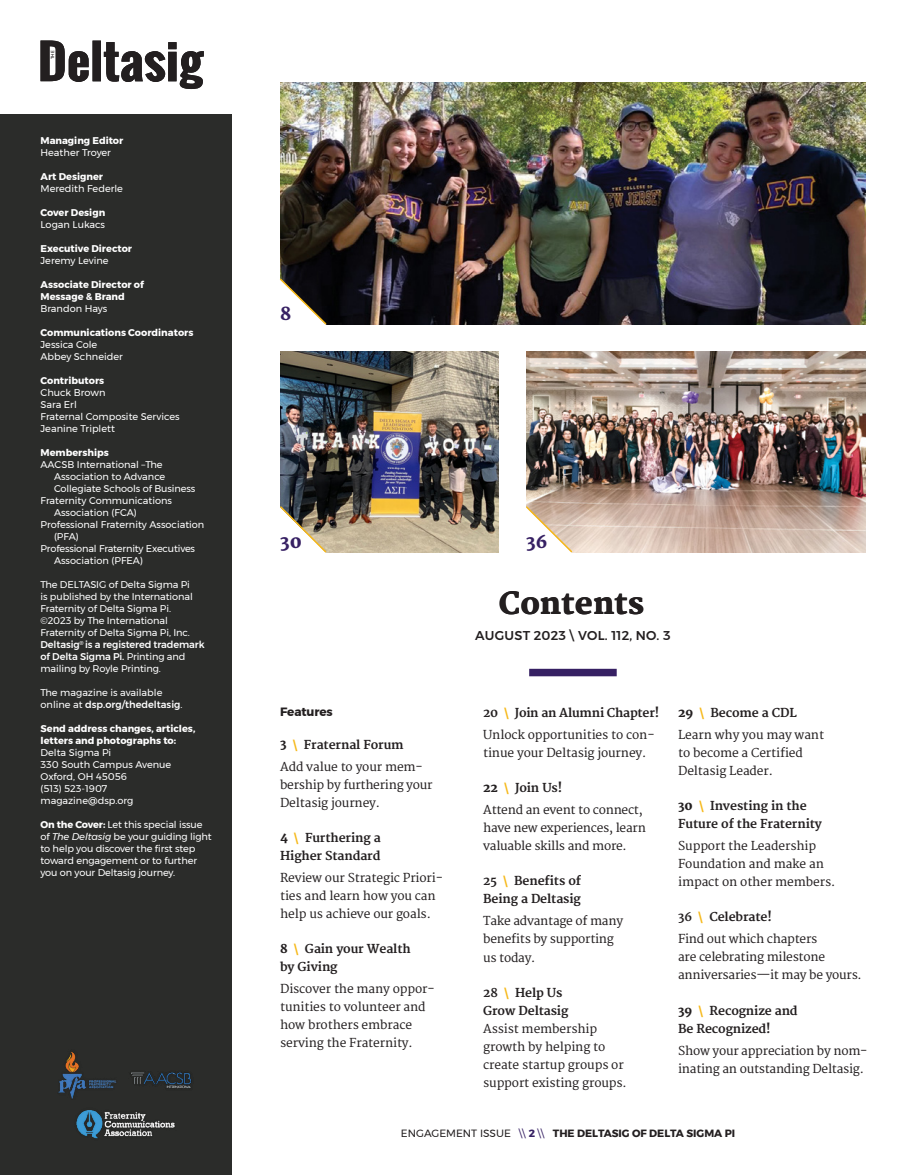
<style>
.page{position:relative;width:905px;height:1175px;background:#fff}
.page>*{position:absolute;margin:0;border:0;box-sizing:border-box;transform-origin:0 0}
.t1{font:800 30px "Merriweather";color:#231f20}
.t2{font:800 17.7px "Merriweather";color:#362063}
.t3{font:500 12.75px "Montserrat";letter-spacing:.02em;color:#231f20}
.t4{font:12px/18px "Merriweather";letter-spacing:-.01em;color:#231f20}
.t5{font:700 12px/18px "Merriweather";letter-spacing:-.01em;color:#231f20}
.t6{font:700 12px "Montserrat";letter-spacing:-.01em;color:#231f20}
.t7{font:700 10.5px "Montserrat";color:#231f20}
.t8{font:9.75px/12px "Montserrat";letter-spacing:-.01em;color:#fff}
.t9{font:700 9.75px/12px "Montserrat";color:#fff}
.t10{font:300 4.35px "Montserrat";color:#231f20;scale:.95 1}
.s1{font-weight:500}
.s2{font-weight:700}
.s3{font-style:italic}
.s4{font-weight:800}
.s5{font-weight:800;color:#f6b819}
.s6{font-weight:400}
.s7{font-weight:400;color:#362063}
.s8{color:#362063}
</style>
<div class="page">
<img style="left:280px;top:82px;width:585px;height:242px">
<img style="left:280px;top:352px;width:219px;height:200px">
<div style="left:0;top:115px;width:231px;height:1059px;background:#2b2c2a"></div>
<svg style="left:280px;top:277px;width:48px;height:48px"></svg>
<svg style="left:280px;top:505px;width:47px;height:48px"></svg>
<div style="left:529px;top:669px;width:87px;height:7px;background:#362063"></div>
<img style="left:526px;top:352px;width:339px;height:200px">
<svg style="left:526px;top:505px;width:47px;height:48px"></svg>
<div style="left:57px;top:1048px;width:62px;height:53px;background:#231f20;opacity:.25"></div>
<div style="left:128px;top:1069px;width:66px;height:22px;background:#231f20;opacity:.25"></div>
<div style="left:74px;top:1107px;width:102px;height:34px;background:#231f20;opacity:.25"></div>
<svg style="left:40px;top:40px;width:164px;height:49px"></svg>
<p class="t10" style="left:49px;top:59px;width:10px;rotate:-90deg">THE</p>
<p class="t9" style="left:40px;top:135px;width:84px">Managing Editor</p>
<p class="t8" style="left:40px;top:147px;width:72px">Heather Troyer</p>
<p class="t9" style="left:40px;top:171px;width:64px">Art Designer</p>
<p class="t8" style="left:40px;top:183px;width:84px">Meredith Federle</p>
<p class="t9" style="left:40px;top:207px;width:66px">Cover Design</p>
<p class="t8" style="left:40px;top:219px;width:66px">Logan Lukacs</p>
<p class="t9" style="left:40px;top:243px;width:93px">Executive Director</p>
<p class="t8" style="left:40px;top:255px;width:69px">Jeremy Levine</p>
<p class="t9" style="left:40px;top:279px;width:105px">Associate Director of<br>Message &amp; Brand</p>
<p class="t8" style="left:40px;top:303px;width:68px">Brandon Hays</p>
<p class="t9" style="left:40px;top:327px;width:154px">Communications Coordinators</p>
<p class="t8" style="left:40px;top:339px;width:84px">Jessica Cole<br>Abbey Schneider</p>
<p class="t9" style="left:40px;top:375px;width:65px">Contributors</p>
<p class="t8" style="left:40px;top:387px;width:141px">Chuck Brown<br>Sara Erl<br>Fraternal Composite Services<br>Jeanine Triplett</p>
<p class="t9" style="left:40px;top:447px;width:70px">Memberships</p>
<p class="t8" style="left:40px;top:459px;width:124px">AACSB International –The</p>
<p class="t8" style="left:54px;top:471px;width:113px">Association to Advance</p>
<p class="t8" style="left:54px;top:483px;width:143px">Collegiate Schools of Business</p>
<p class="t8" style="left:40px;top:495px;width:133px">Fraternity Communications</p>
<p class="t8" style="left:54px;top:507px;width:84px">Association (FCA)</p>
<p class="t8" style="left:40px;top:519px;width:165px">Professional Fraternity Association</p>
<p class="t8" style="left:54px;top:531px;width:26px">(PFA)</p>
<p class="t8" style="left:40px;top:543px;width:156px">Professional Fraternity Executives</p>
<p class="t8" style="left:54px;top:555px;width:90px">Association (PFEA)</p>
<p class="t8" style="left:40px;top:579px;width:166px">The DELTASIG of Delta Sigma Pi<br>is published by the International<br>Fraternity of Delta Sigma Pi.<br>©2023 by The International<br>Fraternity of Delta Sigma Pi, Inc.<br><span class="s1">Deltasig</span><sup>®</sup> <span class="s1">is a registered trademark of Delta Sigma Pi.</span> Printing and mailing by Royle Printing.</p>
<p class="t8" style="left:40px;top:687px;width:143px">The magazine is available online at <span class="s1">dsp.org/thedeltasig</span>.</p>
<p class="t9" style="left:40px;top:723px;width:156px">Send address changes, articles, letters and photographs to:</p>
<p class="t8" style="left:40px;top:747px;width:132px">Delta Sigma Pi<br>330 South Campus Avenue<br>Oxford, OH 45056<br>(513) 523-1907 magazine@dsp.org</p>
<p class="t8" style="left:40px;top:819px;width:173px"><span class="s2">On the Cover:</span> Let this special issue of <span class="s3">The Deltasig</span> be your guiding light to help you discover the first step toward engagement or to further you on your Deltasig journey.</p>
<h2 class="t2" style="left:280px;top:303px;width:13px">8</h2>
<h2 class="t2" style="left:280px;top:531px;width:23px">30</h2>
<p class="t6" style="left:280px;top:702px;width:54px">Features</p>
<p class="t4" style="left:280px;top:733px;width:144px;line-height:22px"><span class="s4">3</span> <span class="s5">\</span> <span class="s2">Fraternal Forum<br></span>Add value to your mem-</p>
<p class="t4" style="left:280px;top:775px;width:154px">bership by furthering your<br>Deltasig journey.</p>
<p class="t5" style="left:280px;top:829px;width:102px"><span class="s4">4</span> <span class="s5">\</span> Furthering a<br>Higher Standard</p>
<p class="t4" style="left:280px;top:869px;width:164px">Review our Strategic Priori&shy;ties and learn how you can help us achieve our goals.</p>
<p class="t5" style="left:280px;top:940px;width:132px"><span class="s4">8</span> <span class="s5">\</span> Gain your Wealth by Giving</p>
<p class="t4" style="left:280px;top:980px;width:156px">Discover the many oppor&shy;tunities to volunteer and how brothers embrace serving the Fraternity.</p>
<h2 class="t2" style="left:526px;top:531px;width:23px">36</h2>
<h1 class="t1" style="left:498px;top:586px;width:147px">Contents</h1>
<h3 class="t3" style="left:475px;top:625px;width:197px">AUGUST 2023 \ VOL. 112, NO. 3</h3>
<p class="t4" style="left:483px;top:702px;width:177px;line-height:22px"><span class="s2">20</span> <span class="s5">\</span> <span class="s2">Join an Alumni Chapter!<br></span>Unlock opportunities to con-</p>
<p class="t4" style="left:483px;top:744px;width:165px">tinue your Deltasig journey.</p>
<p class="t4" style="left:483px;top:777px;width:161px;line-height:22px"><span class="s4">22</span> <span class="s5">\</span> <span class="s2">Join Us!<br></span>Attend an event to connect,</p>
<p class="t4" style="left:483px;top:819px;width:164px">have new experiences, learn valuable skills and more.</p>
<p class="t5" style="left:483px;top:872px;width:99px">25 <span class="s5">\</span> Benefits of<br>Being a Deltasig</p>
<p class="t4" style="left:483px;top:912px;width:141px">Take advantage of many benefits by supporting us today.</p>
<p class="t5" style="left:483px;top:983px;width:87px">28 <span class="s5">\</span> Help Us<br>Grow Deltasig</p>
<p class="t4" style="left:483px;top:1019px;width:145px">Assist membership growth by helping to create startup groups or support existing groups.</p>
<p class="t4" style="left:678px;top:702px;width:147px;line-height:22px"><span class="s4">29</span> <span class="s5">\</span> <span class="s2">Become a CDL<br></span>Learn why you may want</p>
<p class="t4" style="left:678px;top:744px;width:126px">to become a Certified<br>Deltasig Leader.</p>
<p class="t5" style="left:678px;top:797px;width:145px"><span class="s4">30</span> <span class="s5">\</span> Investing in the<br>Future of the Fraternity</p>
<p class="t4" style="left:678px;top:837px;width:158px">Support the Leadership<br>Foundation and make an impact on other members.</p>
<p class="t4" style="left:678px;top:906px;width:141px;line-height:22px"><span class="s2">36</span> <span class="s5">\</span> <span class="s2">Celebrate!<br></span>Find out which chapters</p>
<p class="t4" style="left:678px;top:948px;width:185px">are celebrating milestone anniversaries—it may be yours.</p>
<p class="t5" style="left:678px;top:1001px;width:121px"><span class="s4">39</span> <span class="s5">\</span> Recognize and<br>Be Recognized!</p>
<p class="t4" style="left:678px;top:1041px;width:191px">Show your appreciation by nom&shy;inating an outstanding Deltasig.</p>
<p class="t7" style="left:401px;top:1124px;width:336px"><span class="s6">ENGAGEMENT ISSUE</span> <span class="s7">\\</span> <span class="s8">2</span> <span class="s7">\\</span> THE DELTASIG OF DELTA SIGMA PI</p>
</div>
